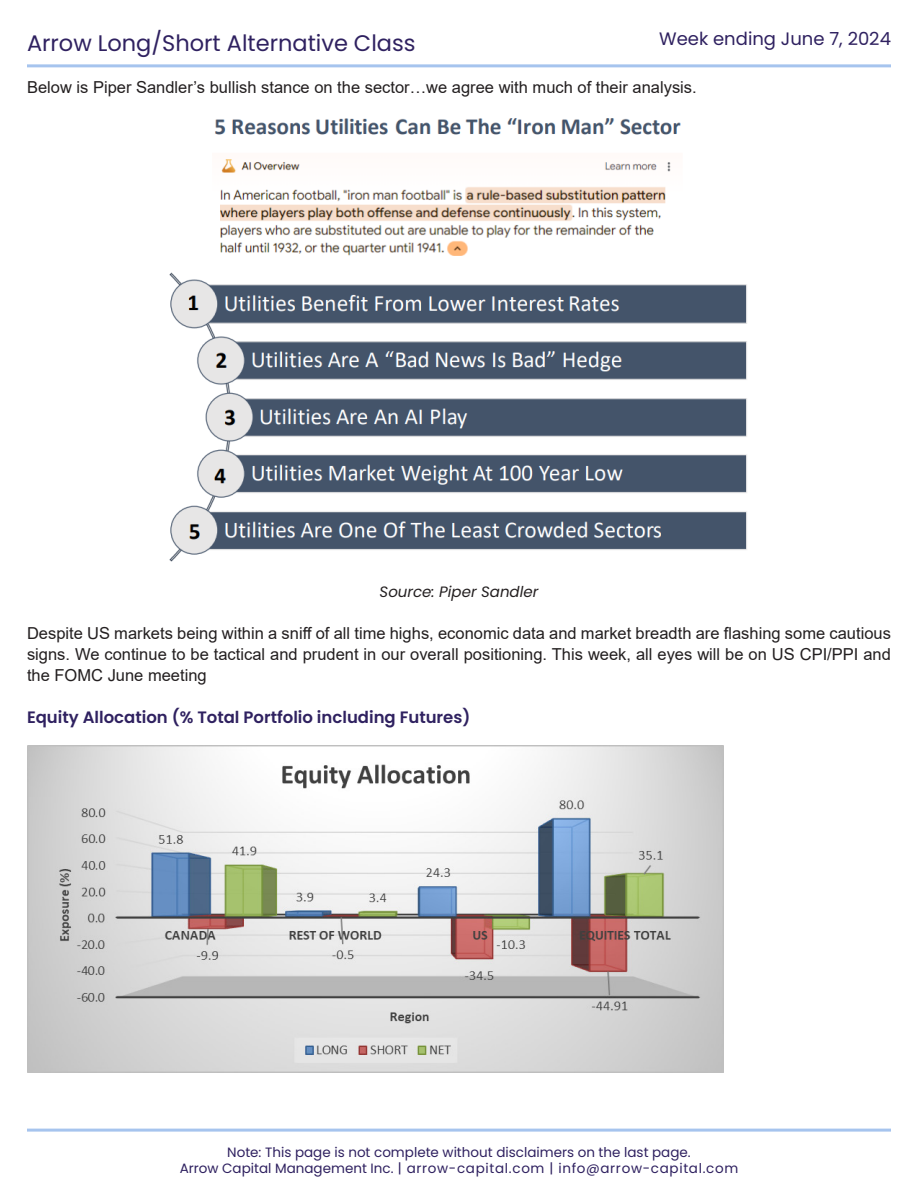
<style>
.page{position:relative;width:918px;height:1188px;background:#fff}
.page>*{position:absolute;margin:0;border:0;box-sizing:border-box;transform-origin:0 0}
.t1{font:22.5px "Poppins";color:#2f2160}
.t2{font:18px "Poppins";color:#2f2160}
.t3{font:16.5px/21px "Arial";color:#231f20;text-align:justify}
.t4{font:600 16.5px "Poppins";color:#2f2160}
.t5{font:italic 15px "Poppins";color:#231f20}
.t6{font:13.5px "Poppins";letter-spacing:.05em;color:#2f2160}
.t7{font:13.5px "Poppins";color:#2f2160}
</style>
<div class="page">
<hr style="left:27px;top:64px;width:864px;height:3px;background:#a6c4ee">
<hr style="left:27px;top:1129px;width:864px;height:3px;background:#a6c4ee">
<img style="left:169px;top:118px;width:578px;height:444px">
<img style="left:27px;top:745px;width:696px;height:328px">
<p class="t1" style="left:27px;top:30px;width:390px">Arrow Long/Short Alternative Class</p>
<p class="t2" style="left:659px;top:28px;width:233px">Week ending June 7, 2024</p>
<p class="t3" style="left:27px;top:77px;width:671px">Below is Piper Sandler’s bullish stance on the sector…we agree with much of their analysis.</p>
<p class="t5" style="left:380px;top:583px;width:160px">Source: Piper Sandler</p>
<p class="t3" style="left:27px;top:623px;width:865px">Despite US markets being within a sniff of all time highs, economic data and market breadth are flashing some cautious signs. We continue to be tactical and prudent in our overall positioning. This week, all eyes will be on US CPI/PPI and the FOMC June meeting</p>
<p class="t4" style="left:27px;top:708px;width:445px">Equity Allocation (% Total Portfolio including Futures)</p>
<p class="t7" style="left:227px;top:1144px;width:465px">Note: This page is not complete without disclaimers on the last page.</p>
<p class="t6" style="left:180px;top:1160px;width:560px">Arrow Capital Management Inc. | arrow-capital.com | info@arrow-capital.com</p>
</div>
